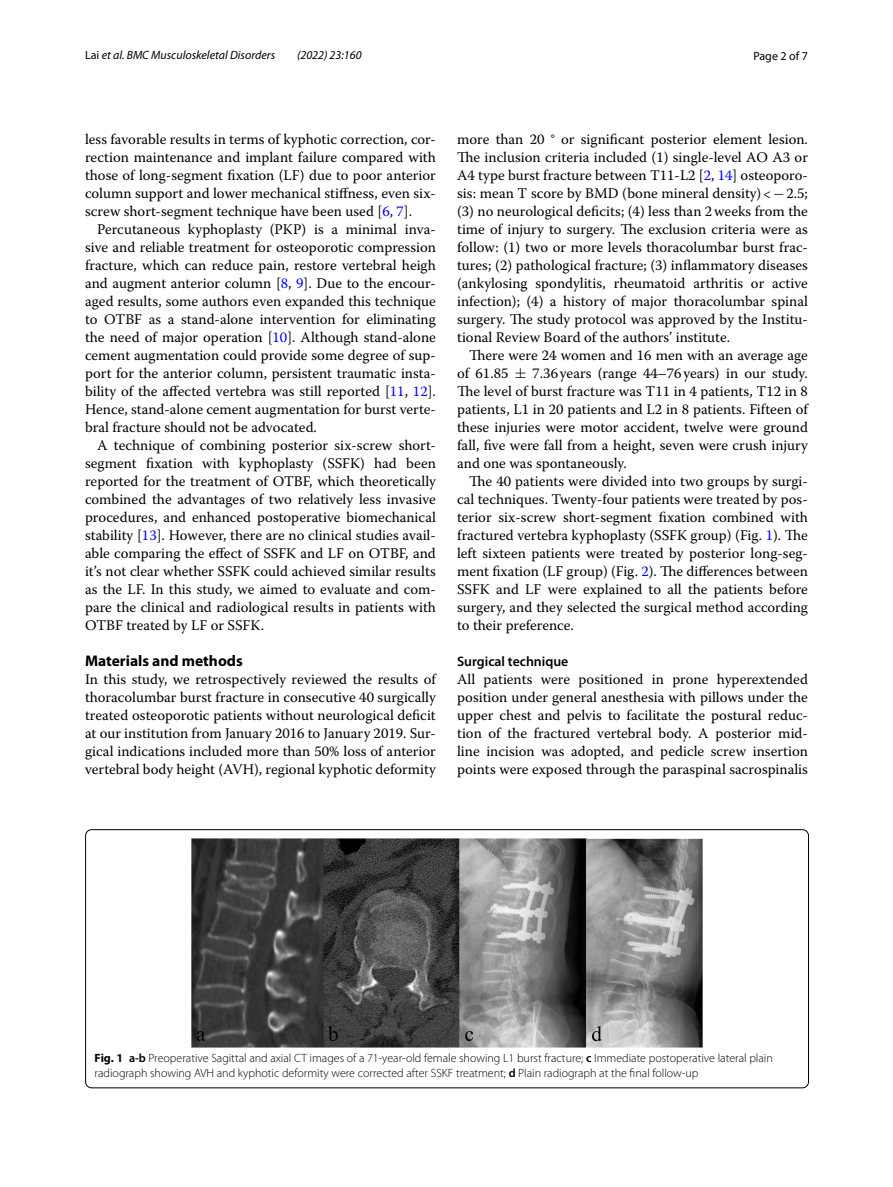
<style>
.page{position:relative;width:893px;height:1187px;background:#fff}
.page>*{position:absolute;margin:0;border:0;box-sizing:border-box;transform-origin:0 0}
.t1{font:700 15.45px "Myriad Pro";color:#000}
.t2{font:14.7px/18px "Warnock Pro";color:#000;text-align:justify}
.t3{font:600 13.8px "Myriad Pro";color:#000}
.t4{font:300 12px/15px "Myriad Pro";color:#000}
.t5{font:italic 12px "Myriad Pro";color:#000}
.t6{font:12px "Myriad Pro";color:#000}
.s1{font-style:normal}
.s2{color:#00f}
.s3{font-family:"MTSY"}
.s4{font-weight:700}
.s5{font-weight:600}
</style>
<div class="page">
<img style="left:192px;top:838px;width:510px;height:209px">
<div style="left:85px;top:829px;width:724px;height:258px;border:1px solid #000;border-radius:6px"></div>
<p class="t5" style="left:85px;top:48px;width:192px"><span class="s1">Lai</span> et al. BMC Musculoskeletal Disorders</p>
<p class="t5" style="left:297px;top:48px;width:66px">(2022) 23:160</p>
<p class="t6" style="left:753px;top:48px;width:56px">Page 2 of 7</p>
<p class="t2" style="left:85px;top:130px;width:352px">less favorable results in terms of kyphotic correction, cor&shy;rection maintenance and implant failure compared with those of long-segment fixation (LF) due to poor anterior column support and lower mechanical stiffness, even six&shy;screw short-segment technique have been used [<span class="s2">6</span>, <span class="s2">7</span>].</p>
<p class="t2" style="left:85px;top:220px;width:352px;text-indent:12px">Percutaneous kyphoplasty (PKP) is a minimal inva&shy;sive and reliable treatment for osteoporotic compression fracture, which can reduce pain, restore vertebral heigh and augment anterior column [<span class="s2">8</span>, <span class="s2">9</span>]. Due to the encour&shy;aged results, some authors even expanded this technique to OTBF as a stand-alone intervention for eliminating the need of major operation [<span class="s2">10</span>]. Although stand-alone cement augmentation could provide some degree of sup&shy;port for the anterior column, persistent traumatic insta&shy;bility of the affected vertebra was still reported [<span class="s2">11</span>, <span class="s2">12</span>].<br>Hence, stand-alone cement augmentation for burst verte&shy;bral fracture should not be advocated.</p>
<p class="t2" style="left:85px;top:436px;width:352px;text-indent:12px">A technique of combining posterior six-screw short&shy;segment fixation with kyphoplasty (SSFK) had been reported for the treatment of OTBF, which theoretically combined the advantages of two relatively less invasive procedures, and enhanced postoperative biomechanical stability [<span class="s2">13</span>]. However, there are no clinical studies avail&shy;able comparing the effect of SSFK and LF on OTBF, and it’s not clear whether SSFK could achieved similar results as the LF. In this study, we aimed to evaluate and com&shy;pare the clinical and radiological results in patients with OTBF treated by LF or SSFK.</p>
<p class="t1" style="left:85px;top:650px;width:159px">Materials and methods</p>
<p class="t2" style="left:85px;top:670px;width:352px">In this study, we retrospectively reviewed the results of thoracolumbar burst fracture in consecutive 40 surgically treated osteoporotic patients without neurological deficit at our institution from January 2016 to January 2019. Sur&shy;gical indications included more than 50% loss of anterior vertebral body height (AVH), regional kyphotic deformity</p>
<p class="t2" style="left:457px;top:130px;width:352px">more than 20 ° or significant posterior element lesion.<br>The inclusion criteria included (1) single-level AO A3 or A4 type burst fracture between T11-L2 [<span class="s2">2</span>, <span class="s2">14</span>] osteoporo&shy;sis: mean T score by BMD (bone mineral density)&lt;<span class="s3">−</span>2.5; (3) no neurological deficits; (4) less than 2weeks from the time of injury to surgery. The exclusion criteria were as follow: (1) two or more levels thoracolumbar burst frac&shy;tures; (2) pathological fracture; (3) inflammatory diseases (ankylosing spondylitis, rheumatoid arthritis or active infection); (4) a history of major thoracolumbar spinal surgery. The study protocol was approved by the Institu&shy;tional Review Board of the authors’ institute.</p>
<p class="t2" style="left:457px;top:346px;width:352px;text-indent:12px">There were 24 women and 16 men with an average age of 61.85 <span class="s3">±</span> 7.36years (range 44–76years) in our study.<br>The level of burst fracture was T11 in 4 patients, T12 in 8 patients, L1 in 20 patients and L2 in 8 patients. Fifteen of these injuries were motor accident, twelve were ground fall, five were fall from a height, seven were crush injury and one was spontaneously.</p>
<p class="t2" style="left:457px;top:472px;width:352px;text-indent:12px">The 40 patients were divided into two groups by surgi&shy;cal techniques. Twenty-four patients were treated by pos&shy;terior six-screw short-segment fixation combined with fractured vertebra kyphoplasty (SSFK group) (Fig. <span class="s2">1</span>). The left sixteen patients were treated by posterior long-seg&shy;ment fixation (LF group) (Fig. <span class="s2">2</span>). The differences between SSFK and LF were explained to all the patients before surgery, and they selected the surgical method according to their preference.</p>
<p class="t3" style="left:457px;top:652px;width:113px">Surgical technique</p>
<p class="t2" style="left:457px;top:670px;width:352px">All patients were positioned in prone hyperextended position under general anesthesia with pillows under the upper chest and pelvis to facilitate the postural reduc&shy;tion of the fractured vertebral body. A posterior mid&shy;line incision was adopted, and pedicle screw insertion points were exposed through the paraspinal sacrospinalis</p>
<p class="t4" style="left:95px;top:1050px;width:680px"><span class="s4">Fig. 1</span> <span class="s5">a-b</span> Preoperative Sagittal and axial CT images of a 71-year-old female showing L1 burst fracture; <span class="s5">c</span> Immediate postoperative lateral plain radiograph showing AVH and kyphotic deformity were corrected after SSKF treatment; <span class="s5">d</span> Plain radiograph at the final follow-up</p>
</div>
